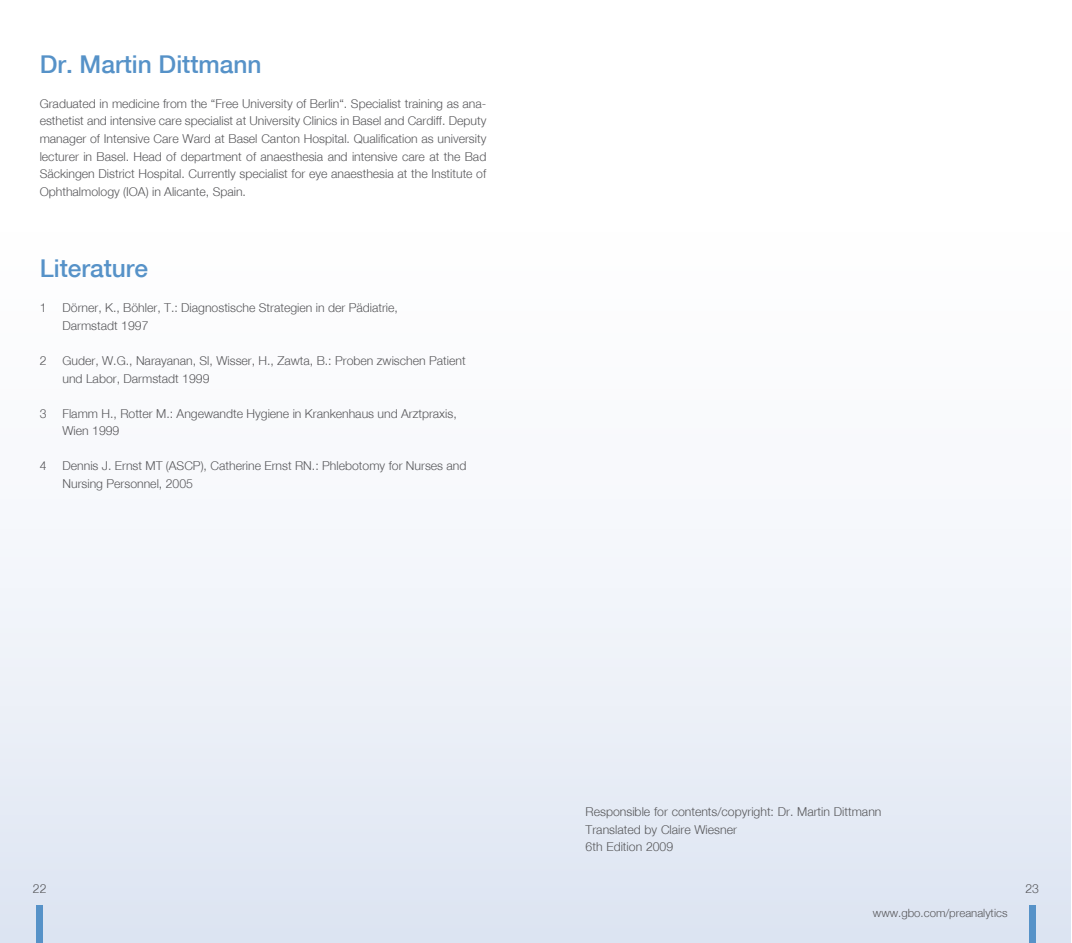
<style>
.page{position:relative;width:1072px;height:943px;background:#fff}
.page>*{position:absolute;margin:0;border:0;box-sizing:border-box;transform-origin:0 0}
.t1{font:24.5px "Helvneumed";color:#5692c8}
.t2{font:12.25px/17.5px "Helvneulig";color:#57575a}
.t3{font:11.38px "Helvneulig";color:#57575a}
</style>
<div class="page">
<img style="left:0;top:549px;width:1070px;height:394px">
<div style="left:37px;top:905px;width:6px;height:38px;background:#5692c8"></div>
<div style="left:1029px;top:905px;width:6px;height:38px;background:#5692c8"></div>
<h1 class="t1" style="left:40px;top:53px;width:223px">Dr. Martin Dittmann</h1>
<p class="t2" style="left:40px;top:96px;width:448px;text-align:justify">Graduated in medicine from the “Free University of Berlin“. Specialist training as ana&shy;esthetist and intensive care specialist at University Clinics in Basel and Cardiff. Deputy manager of Intensive Care Ward at Basel Canton Hospital. Qualification as university lecturer in Basel. Head of department of anaesthesia and intensive care at the Bad Säckingen District Hospital. Currently specialist for eye anaesthesia at the Institute of Ophthalmology (IOA) in Alicante, Spain.</p>
<h1 class="t1" style="left:40px;top:258px;width:110px">Literature</h1>
<p class="t2" style="left:40px;top:300px;width:8px">1</p>
<p class="t2" style="left:62px;top:300px;width:337px">Dörner, K., Böhler, T.: Diagnostische Strategien in der Pädiatrie,<br>Darmstadt 1997</p>
<p class="t2" style="left:40px;top:352px;width:8px">2</p>
<p class="t2" style="left:62px;top:352px;width:405px">Guder, W.G., Narayanan, Sl, Wisser, H., Zawta, B.: Proben zwischen Patient und Labor, Darmstadt 1999</p>
<p class="t2" style="left:40px;top:405px;width:8px">3</p>
<p class="t2" style="left:62px;top:405px;width:396px">Flamm H., Rotter M.: Angewandte Hygiene in Krankenhaus und Arztpraxis,<br>Wien 1999</p>
<p class="t2" style="left:40px;top:457px;width:8px">4</p>
<p class="t2" style="left:62px;top:457px;width:405px">Dennis J. Ernst MT (ASCP), Catherine Ernst RN.: Phlebotomy for Nurses and<br>Nursing Personnel, 2005</p>
<p class="t2" style="left:585px;top:803px;width:297px">Responsible for contents/copyright: Dr. Martin Dittmann<br>Translated by Claire Wiesner<br>6th Edition 2009</p>
<p class="t2" style="left:33px;top:880px;width:15px">22</p>
<p class="t2" style="left:1025px;top:880px;width:15px">23</p>
<p class="t3" style="left:873px;top:907px;width:136px">www.gbo.com/preanalytics</p>
</div>
